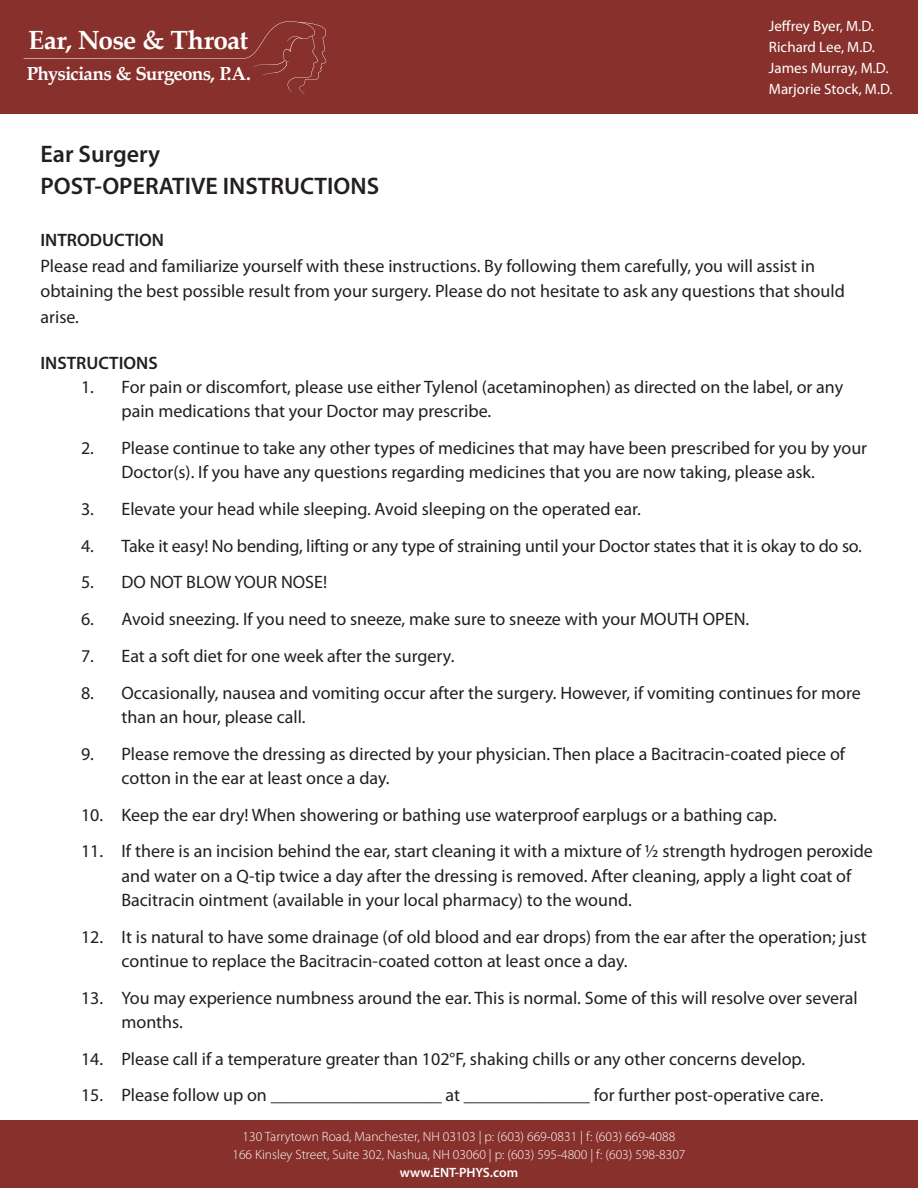
<style>
.page{position:relative;width:918px;height:1188px;background:#fff}
.page>*{position:absolute;margin:0;border:0;box-sizing:border-box;transform-origin:0 0}
.t1{font:700 26.25px "Palatino Linotype";letter-spacing:-.025em;color:#fff}
.t2{font:600 24px/32.2px "Myriad Pro";color:#231f20}
.t3{font:700 19.05px "Palatino";letter-spacing:-.04em;color:#fff}
.t4{font:18px/24.3px "Myriad Pro";color:#231f20}
.t5{font:600 18px "Myriad Pro";color:#231f20}
.t6{font:15px/21px "Myriad Pro";color:#fff}
.t7{font:300 13.5px/18px "Myriad Pro";color:#fff;text-align:center}
.t8{font:600 13.5px "Myriad Pro";color:#fff}
</style>
<div class="page">
<div style="left:0;top:0;width:918px;height:114px;background:#87302c"></div>
<div style="left:0;top:1120px;width:918px;height:68px;background:#87302c"></div>
<svg style="left:24px;top:21px;width:302px;height:73px"></svg>
<h1 class="t1" style="left:28px;top:22px;width:221px">Ear, Nose &amp; Throat</h1>
<p class="t3" style="left:27px;top:58px;width:226px">Physicians &amp; Surgeons, P.A.</p>
<p class="t6" style="left:769px;top:15px;width:125px">Jeffrey Byer, M.D.<br>Richard Lee, M.D.<br>James Murray, M.D.<br>Marjorie Stock, M.D.</p>
<h2 class="t2" style="left:40px;top:138px;width:340px">Ear Surgery<br>POST-OPERATIVE INSTRUCTIONS</h2>
<p class="t5" style="left:40px;top:230px;width:125px">INTRODUCTION</p>
<p class="t4" style="left:40px;top:253px;width:806px;line-height:25.5px">Please read and familiarize yourself with these instructions. By following them carefully, you will assist in obtaining the best possible result from your surgery. Please do not hesitate to ask any questions that should arise.</p>
<p class="t5" style="left:40px;top:353px;width:119px">INSTRUCTIONS</p>
<p class="t4" style="left:122px;top:375px;width:723px;text-indent:-40px">1. For pain or discomfort, please use either Tylenol (acetaminophen) as directed on the label, or any pain medications that your Doctor may prescribe.</p>
<p class="t4" style="left:122px;top:436px;width:747px;text-indent:-40px">2. Please continue to take any other types of medicines that may have been prescribed for you by your<br>Doctor(s). If you have any questions regarding medicines that you are now taking, please ask.</p>
<p class="t4" style="left:81px;top:497px;width:561px">3. Elevate your head while sleeping. Avoid sleeping on the operated ear.</p>
<p class="t4" style="left:81px;top:534px;width:782px">4. Take it easy! No bending, lifting or any type of straining until your Doctor states that it is okay to do so.</p>
<p class="t4" style="left:81px;top:571px;width:248px">5. DO NOT BLOW YOUR NOSE!</p>
<p class="t4" style="left:81px;top:607px;width:670px">6. Avoid sneezing. If you need to sneeze, make sure to sneeze with your MOUTH OPEN.</p>
<p class="t4" style="left:81px;top:644px;width:375px">7. Eat a soft diet for one week after the surgery.</p>
<p class="t4" style="left:122px;top:681px;width:741px;text-indent:-40px">8. Occasionally, nausea and vomiting occur after the surgery. However, if vomiting continues for more than an hour, please call.</p>
<p class="t4" style="left:122px;top:742px;width:725px;text-indent:-40px">9. Please remove the dressing as directed by your physician. Then place a Bacitracin-coated piece of cotton in the ear at least once a day.</p>
<p class="t4" style="left:81px;top:803px;width:697px">10. Keep the ear dry! When showering or bathing use waterproof earplugs or a bathing cap.</p>
<p class="t4" style="left:122px;top:840px;width:753px;text-indent:-40px">11. If there is an incision behind the ear, start cleaning it with a mixture of ½ strength hydrogen peroxide and water on a Q-tip twice a day after the dressing is removed. After cleaning, apply a light coat of<br>Bacitracin ointment (available in your local pharmacy) to the wound.</p>
<p class="t4" style="left:122px;top:925px;width:747px;text-indent:-40px">12. It is natural to have some drainage (of old blood and ear drops) from the ear after the operation; just continue to replace the Bacitracin-coated cotton at least once a day.</p>
<p class="t4" style="left:122px;top:986px;width:738px;text-indent:-40px">13. You may experience numbness around the ear. This is normal. Some of this will resolve over several months.</p>
<p class="t4" style="left:81px;top:1047px;width:726px">14. Please call if a temperature greater than 102°F, shaking chills or any other concerns develop.</p>
<p class="t4" style="left:81px;top:1084px;width:744px">15. Please follow up on ___________________ at ______________ for further post-operative care.</p>
<p class="t7" style="left:232px;top:1128px;width:455px">130 Tarrytown Road, Manchester, NH 03103 | p: (603) 669-0831 | f: (603) 669-4088<br>166 Kinsley Street, Suite 302, Nashua, NH 03060 | p: (603) 595-4800 | f: (603) 598-8307</p>
<p class="t8" style="left:400px;top:1165px;width:120px">www.ENT-PHYS.com</p>
</div>
